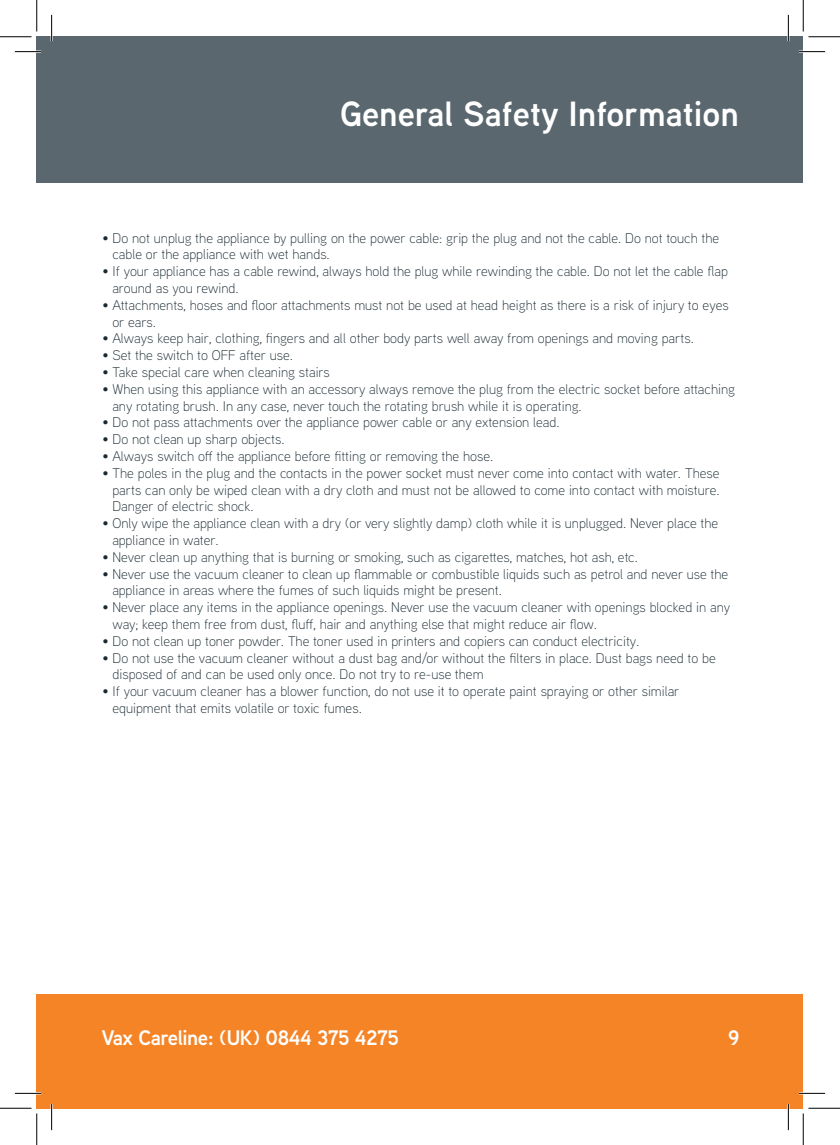
<style>
.page{position:relative;width:840px;height:1145px;background:#fff}
.page>*{position:absolute;margin:0;border:0;box-sizing:border-box;transform-origin:0 0}
.t1{font:600 35px "Vax Aaux Next";color:#fff}
.t2{font:600 21px "Vax Aaux Next";letter-spacing:-.02em;color:#fff}
.t3{font:300 14px/16.8px "Vax Aaux Next";color:#192931}
</style>
<div class="page">
<div style="left:37px;top:994px;width:766px;height:114px;background:#f58427"></div>
<div style="left:37px;top:37px;width:766px;height:146px;background:#5a676e"></div>
<hr style="left:15px;top:51px;width:26px;height:2px;background:#fff">
<hr style="left:799px;top:51px;width:26px;height:2px;background:#fff">
<hr style="left:15px;top:1092px;width:26px;height:2px;background:#fff">
<hr style="left:799px;top:1092px;width:26px;height:2px;background:#fff">
<hr style="left:51px;top:15px;width:2px;height:26px;background:#fff">
<hr style="left:51px;top:1104px;width:2px;height:26px;background:#fff">
<hr style="left:787px;top:15px;width:2px;height:26px;background:#fff">
<hr style="left:787px;top:1104px;width:2px;height:26px;background:#fff">
<svg style="left:15px;top:51px;width:26px;height:1px"></svg>
<svg style="left:799px;top:51px;width:26px;height:1px"></svg>
<svg style="left:15px;top:1093px;width:26px;height:1px"></svg>
<svg style="left:799px;top:1093px;width:26px;height:1px"></svg>
<svg style="left:51px;top:15px;width:1px;height:26px"></svg>
<svg style="left:51px;top:1104px;width:1px;height:26px"></svg>
<svg style="left:788px;top:15px;width:1px;height:26px"></svg>
<svg style="left:788px;top:1104px;width:1px;height:26px"></svg>
<hr style="left:0;top:36px;width:32px;height:1px;background:#000">
<hr style="left:808px;top:36px;width:32px;height:1px;background:#000">
<hr style="left:0;top:1108px;width:32px;height:1px;background:#000">
<hr style="left:808px;top:1108px;width:32px;height:1px;background:#000">
<hr style="left:36px;top:0;width:1px;height:31px;background:#000">
<hr style="left:36px;top:1113px;width:1px;height:32px;background:#000">
<hr style="left:803px;top:0;width:1px;height:31px;background:#000">
<hr style="left:803px;top:1113px;width:1px;height:32px;background:#000">
<h1 class="t1" style="left:340px;top:89px;width:400px">General Safety Information</h1>
<p class="t3" style="left:112px;top:229px;width:608px;text-indent:-10px">• Do not unplug the appliance by pulling on the power cable: grip the plug and not the cable. Do not touch the cable or the appliance with wet hands.</p>
<p class="t3" style="left:112px;top:262px;width:617px;text-indent:-10px">• If your appliance has a cable rewind, always hold the plug while rewinding the cable. Do not let the cable flap around as you rewind.</p>
<p class="t3" style="left:112px;top:296px;width:618px;text-indent:-10px">• Attachments, hoses and floor attachments must not be used at head height as there is a risk of injury to eyes or ears.</p>
<p class="t3" style="left:102px;top:330px;width:593px">• Always keep hair, clothing, fingers and all other body parts well away from openings and moving parts.</p>
<p class="t3" style="left:102px;top:346px;width:192px">• Set the switch to OFF after use.</p>
<p class="t3" style="left:102px;top:363px;width:229px">• Take special care when cleaning stairs</p>
<p class="t3" style="left:112px;top:380px;width:624px;text-indent:-10px">• When using this appliance with an accessory always remove the plug from the electric socket before attaching any rotating brush. In any case, never touch the rotating brush while it is operating.</p>
<p class="t3" style="left:102px;top:414px;width:459px">• Do not pass attachments over the appliance power cable or any extension lead.</p>
<p class="t3" style="left:102px;top:430px;width:184px">• Do not clean up sharp objects.</p>
<p class="t3" style="left:102px;top:447px;width:392px">• Always switch off the appliance before fitting or removing the hose.</p>
<p class="t3" style="left:112px;top:464px;width:609px;text-align:justify;text-indent:-10px">• The poles in the plug and the contacts in the power socket must never come into contact with water. These parts can only be wiped clean with a dry cloth and must not be allowed to come into contact with moisture.<br>Danger of electric shock.</p>
<p class="t3" style="left:112px;top:514px;width:607px;text-indent:-10px">• Only wipe the appliance clean with a dry (or very slightly damp) cloth while it is unplugged. Never place the appliance in water.</p>
<p class="t3" style="left:102px;top:548px;width:537px">• Never clean up anything that is burning or smoking, such as cigarettes, matches, hot ash, etc.</p>
<p class="t3" style="left:112px;top:565px;width:617px;text-indent:-10px">• Never use the vacuum cleaner to clean up flammable or combustible liquids such as petrol and never use the appliance in areas where the fumes of such liquids might be present.</p>
<p class="t3" style="left:112px;top:598px;width:619px;text-indent:-10px">• Never place any items in the appliance openings. Never use the vacuum cleaner with openings blocked in any way; keep them free from dust, fluff, hair and anything else that might reduce air flow.</p>
<p class="t3" style="left:102px;top:632px;width:538px">• Do not clean up toner powder. The toner used in printers and copiers can conduct electricity.</p>
<p class="t3" style="left:112px;top:649px;width:605px;text-indent:-10px">• Do not use the vacuum cleaner without a dust bag and/or without the filters in place. Dust bags need to be disposed of and can be used only once. Do not try to re-use them</p>
<p class="t3" style="left:112px;top:682px;width:569px;text-indent:-10px">• If your vacuum cleaner has a blower function, do not use it to operate paint spraying or other similar equipment that emits volatile or toxic fumes.</p>
<h2 class="t2" style="left:102px;top:1023px;width:299px">Vax Careline: (UK) 0844 375 4275</h2>
<h2 class="t2" style="left:728px;top:1023px;width:13px">9</h2>
</div>
